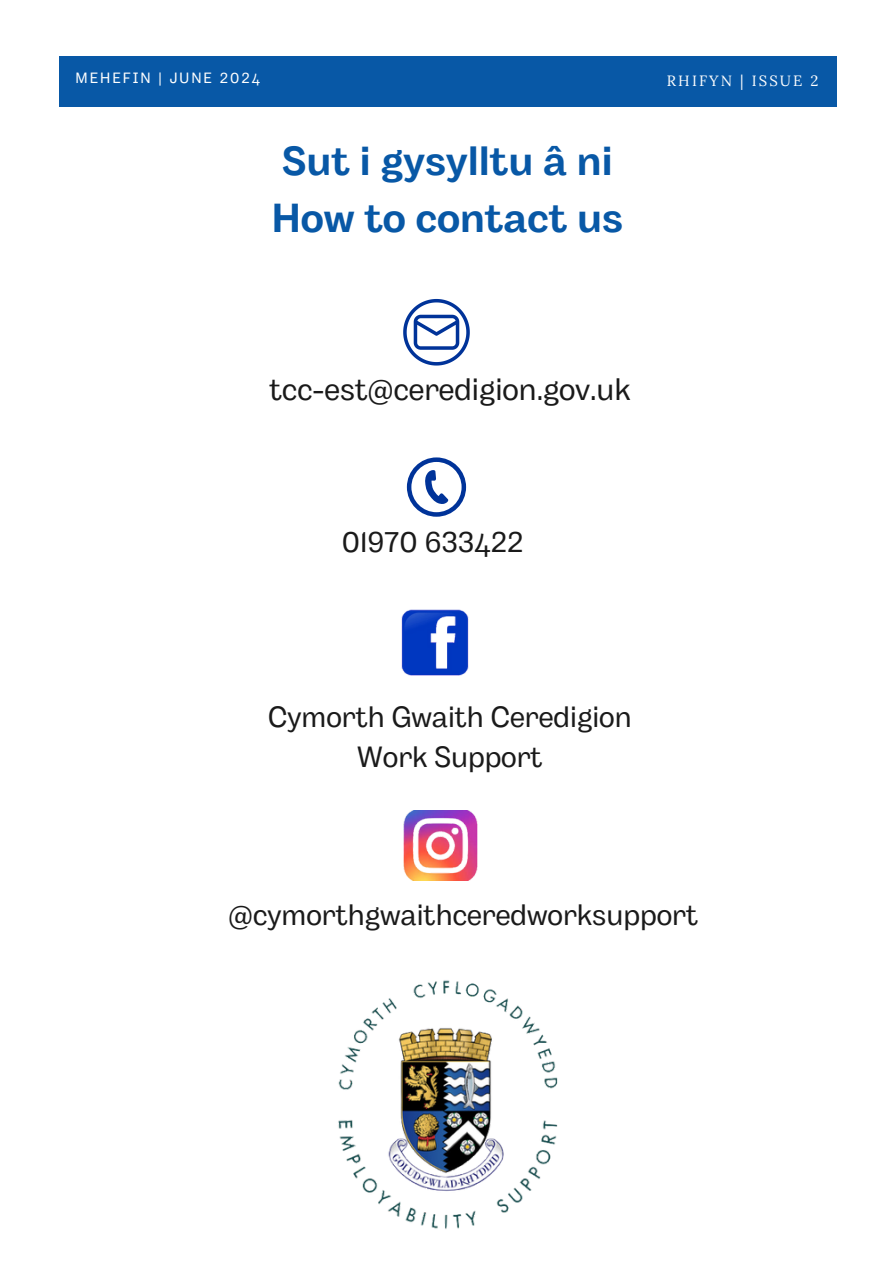
<style>
.page{position:relative;width:894px;height:1264px;background:#fff}
.page>*{position:absolute;margin:0;border:0;box-sizing:border-box;transform-origin:0 0}
.t1{font:700 40.5px/56.2px "Body Grotesque";color:#0858a6}
.t2{font:30.75px "Body Grotesque";color:#1a1a1a}
.t3{font:29.25px/40.5px "Body Grotesque";color:#1a1a1a;text-align:center}
.t4{font:14.85px "Body Grotesque";letter-spacing:.14em;color:#fff}
.t5{font:14.85px "Lora";letter-spacing:.14em;color:#fff}
</style>
<div class="page">
<div style="left:59px;top:56px;width:776px;height:51px;background:#0858a6"></div>
<img style="left:338px;top:980px;width:220px;height:249px">
<img style="left:401px;top:609px;width:68px;height:66px">
<img style="left:403px;top:810px;width:74px;height:70px">
<svg style="left:403px;top:299px;width:66px;height:66px"></svg>
<svg style="left:407px;top:457px;width:59px;height:59px"></svg>
<p class="t4" style="left:75px;top:69px;width:186px">MEHEFIN | JUNE 2024</p>
<h2 class="t5" style="left:666px;top:71px;width:153px">RHIFYN | ISSUE 2</h2>
<p class="t1" style="left:271px;top:136px;width:353px">Sut i gysylltu â ni<br>How to contact us</p>
<p class="t2" style="left:269px;top:371px;width:362px">tcc-est@ceredigion.gov.uk</p>
<h2 class="t3" style="left:342px;top:524px;width:183px">01970 633422</h2>
<p class="t3" style="left:268px;top:698px;width:365px">Cymorth Gwaith Ceredigion<br>Work Support</p>
<h3 class="t3" style="left:228px;top:897px;width:471px">@cymorthgwaithceredworksupport</h3>
</div>
